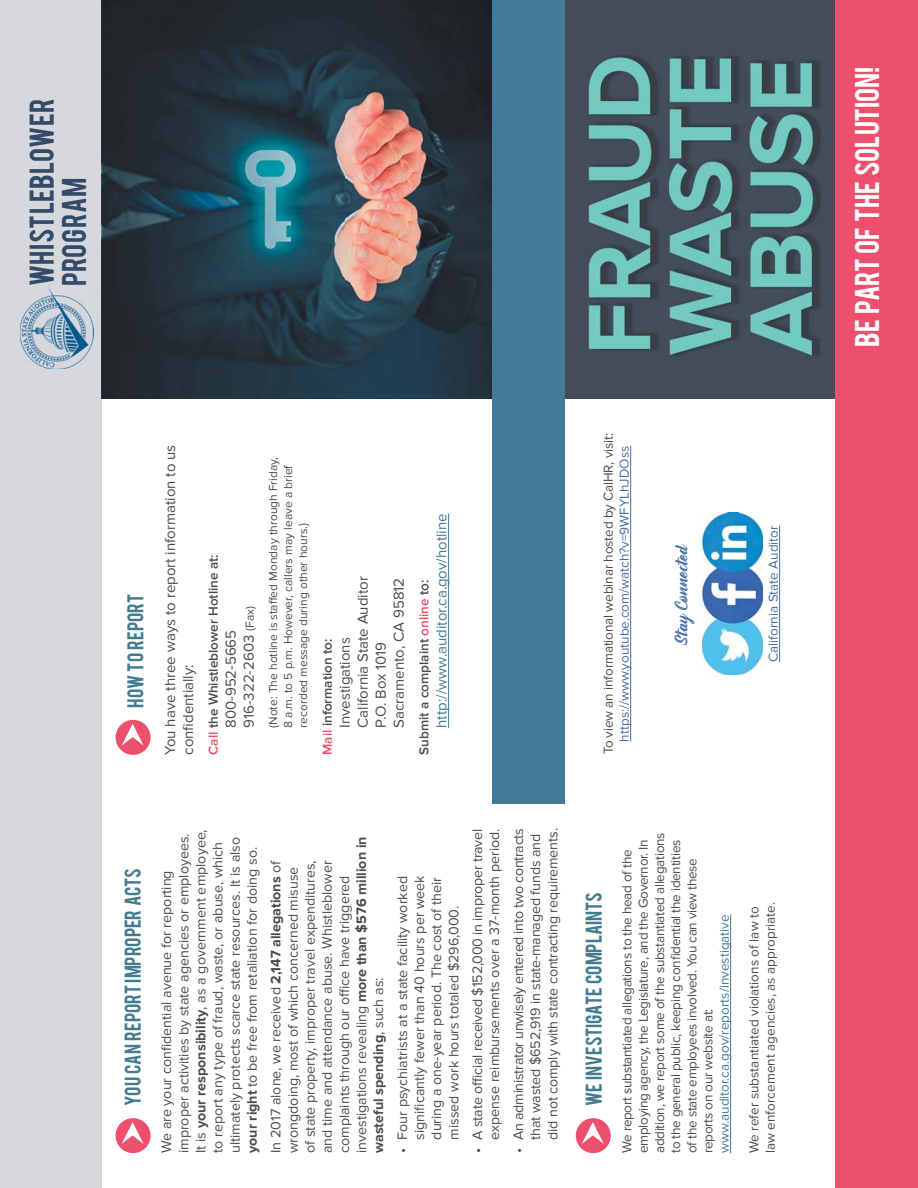
<style>
.page{position:relative;width:918px;height:1188px;background:#fff}
.page>*{position:absolute;margin:0;border:0;box-sizing:border-box;transform-origin:0 0}
.t1{font:27px "Bebas";color:#fff}
.t2{font:27px/32.4px "Bebas";letter-spacing:.015em;color:#314b69}
.t3{font:18px "Bebas";color:#437c8f}
.t4{font:15px/18px "Proxima Nova";color:#4c4c4e}
.t5{font:15px "Proxima Nova";color:#437a99}
.t6{font:15px "Bernadette Rough";color:#456da8}
.t7{font:14.25px/17.1px "Proxima Nova";color:#4c4c4e}
.t8{font:13.5px/16.2px "Proxima Nova";letter-spacing:-.02em;color:#4c4c4e}
.t9{font:13.5px/16.2px "Proxima Nova";color:#4c4c4e}
.t10{font:600 13.5px "Proxima Nova";color:#4c4c4e}
.t11{font:13.5px "Proxima Nova";color:#456da8}
.t12{font:13.5px "Proxima Nova";color:#437a99}
.t13{font:12px/15px "Proxima Nova";color:#4c4c4e}
.s1{color:#ed506c}
.s2{font-size:12px}
.s3{font-weight:700}
</style>
<div class="page">
<div style="left:0;top:0;width:102px;height:1188px;background:#d6d8de"></div>
<div style="left:565px;top:0;width:271px;height:398px;background:#434d5a"></div>
<img style="left:102px;top:0;width:390px;height:398px">
<div style="left:836px;top:0;width:82px;height:1188px;background:#ed506c"></div>
<div style="left:492px;top:0;width:73px;height:803px;background:#437a99"></div>
<hr style="left:730px;top:914px;width:1px;height:239px;background:#437a99">
<hr style="left:448px;top:513px;width:1px;height:215px;background:#437a99">
<hr style="left:630px;top:446px;width:1px;height:296px;background:#456da8">
<hr style="left:779px;top:526px;width:1px;height:136px;background:#456da8">
<div style="left:116px;top:720px;width:35px;height:35px;background:#ed506c;border-radius:50%"></div>
<svg style="left:122px;top:724px;width:22px;height:21px"></svg>
<div style="left:116px;top:1118px;width:35px;height:35px;background:#ed506c;border-radius:50%"></div>
<svg style="left:122px;top:1122px;width:22px;height:22px"></svg>
<div style="left:576px;top:1118px;width:35px;height:35px;background:#ed506c;border-radius:50%"></div>
<svg style="left:582px;top:1122px;width:22px;height:22px"></svg>
<img style="left:588px;top:55px;width:233px;height:302px">
<img style="left:702px;top:513px;width:61px;height:162px">
<img style="left:20px;top:288px;width:73px;height:81px">
<h1 class="t2" style="left:24px;top:286px;width:190px;rotate:-90deg">WHISTLEBLOWER<br>PROGRAM</h1>
<p class="t3" style="left:123px;top:708px;width:115px;rotate:-90deg">HOW TO REPORT</p>
<p class="t4" style="left:162px;top:755px;width:312px;rotate:-90deg">You have three ways to report information to us confidentially:</p>
<p class="t10" style="left:208px;top:755px;width:202px;rotate:-90deg"><span class="s1">Call</span> the Whistleblower Hotline at:</p>
<p class="t4" style="left:223px;top:728px;width:123px;rotate:-90deg">800-952-5665<br>916-322-2603 <span class="s2">(Fax)</span></p>
<p class="t13" style="left:266px;top:728px;width:273px;rotate:-90deg">(Note: The hotline is staffed Monday through Friday,<br>8 a.m. to 5 p.m. However, callers may leave a brief recorded message during other hours.)</p>
<p class="t5" style="left:436px;top:728px;width:216px;rotate:-90deg">http://www.auditor.ca.gov/hotline</p>
<p class="t4" style="left:337px;top:728px;width:153px;rotate:-90deg">Investigations<br>California State Auditor<br>P.O. Box 1019<br>Sacramento, CA 95812</p>
<p class="t10" style="left:419px;top:755px;width:177px;rotate:-90deg">Submit a complaint <span class="s1">online</span> to:</p>
<p class="t10" style="left:322px;top:755px;width:118px;rotate:-90deg"><span class="s1">Mail</span> information to:</p>
<p class="t8" style="left:601px;top:754px;width:323px;rotate:-90deg">To view an informational webinar hosted by CalHR, visit:</p>
<p class="t11" style="left:619px;top:742px;width:297px;rotate:-90deg">https://www.youtube.com/watch?v=9WFYLhJDOss</p>
<p class="t6" style="left:676px;top:643px;width:99px;rotate:-90deg">Stay Connected</p>
<p class="t11" style="left:768px;top:662px;width:138px;rotate:-90deg">California State Auditor</p>
<p class="t3" style="left:120px;top:1106px;width:239px;rotate:-90deg">YOU CAN REPORT IMPROPER ACTS</p>
<p class="t7" style="left:159px;top:1153px;width:325px;rotate:-90deg">We are your confidential avenue for reporting improper activities by state agencies or employees.<br>It is <span class="s3">your responsibility</span>, as a government employee, to report any type of fraud, waste, or abuse, which ultimately protects scarce state resources. It is also <span class="s3">your right</span> to be free from retaliation for doing so.</p>
<p class="t7" style="left:268px;top:1153px;width:318px;rotate:-90deg">In 2017 alone, we received <span class="s3">2,147 allegations</span> of wrongdoing, most of which concerned misuse<br>of state property, improper travel expenditures, and time and attendance abuse. Whistleblower complaints through our office have triggered investigations revealing <span class="s3">more than $576 million in wasteful spending</span>, such as:</p>
<p class="t7" style="left:395px;top:1140px;width:266px;text-indent:-14px;rotate:-90deg">• Four psychiatrists at a state facility worked significantly fewer than 40 hours per week during a one-year period. The cost of their missed work hours totaled $296,000.</p>
<p class="t7" style="left:470px;top:1153px;width:326px;text-align:right;rotate:-90deg">• A state official received $152,000 in improper travel expense reimbursements over a 37-month period.</p>
<p class="t7" style="left:511px;top:1140px;width:313px;text-indent:-14px;rotate:-90deg">• An administrator unwisely entered into two contracts that wasted $652,919 in state-managed funds and did not comply with state contracting requirements.</p>
<p class="t3" style="left:581px;top:1106px;width:216px;rotate:-90deg">WE INVESTIGATE COMPLAINTS</p>
<p class="t8" style="left:620px;top:1153px;width:322px;rotate:-90deg">We report substantiated allegations to the head of the employing agency, the Legislature, and the Governor. In addition, we report some of the substantiated allegations to the general public, keeping confidential the identities of the state employees involved. You can view these reports on our website at:</p>
<p class="t12" style="left:719px;top:1153px;width:240px;rotate:-90deg">www.auditor.ca.gov/reports/investigative</p>
<p class="t9" style="left:747px;top:1153px;width:252px;rotate:-90deg">We refer substantiated violations of law to law enforcement agencies, as appropriate.</p>
<h1 class="t1" style="left:848px;top:347px;width:281px;rotate:-90deg">BE PART OF THE SOLUTION!</h1>
</div>
